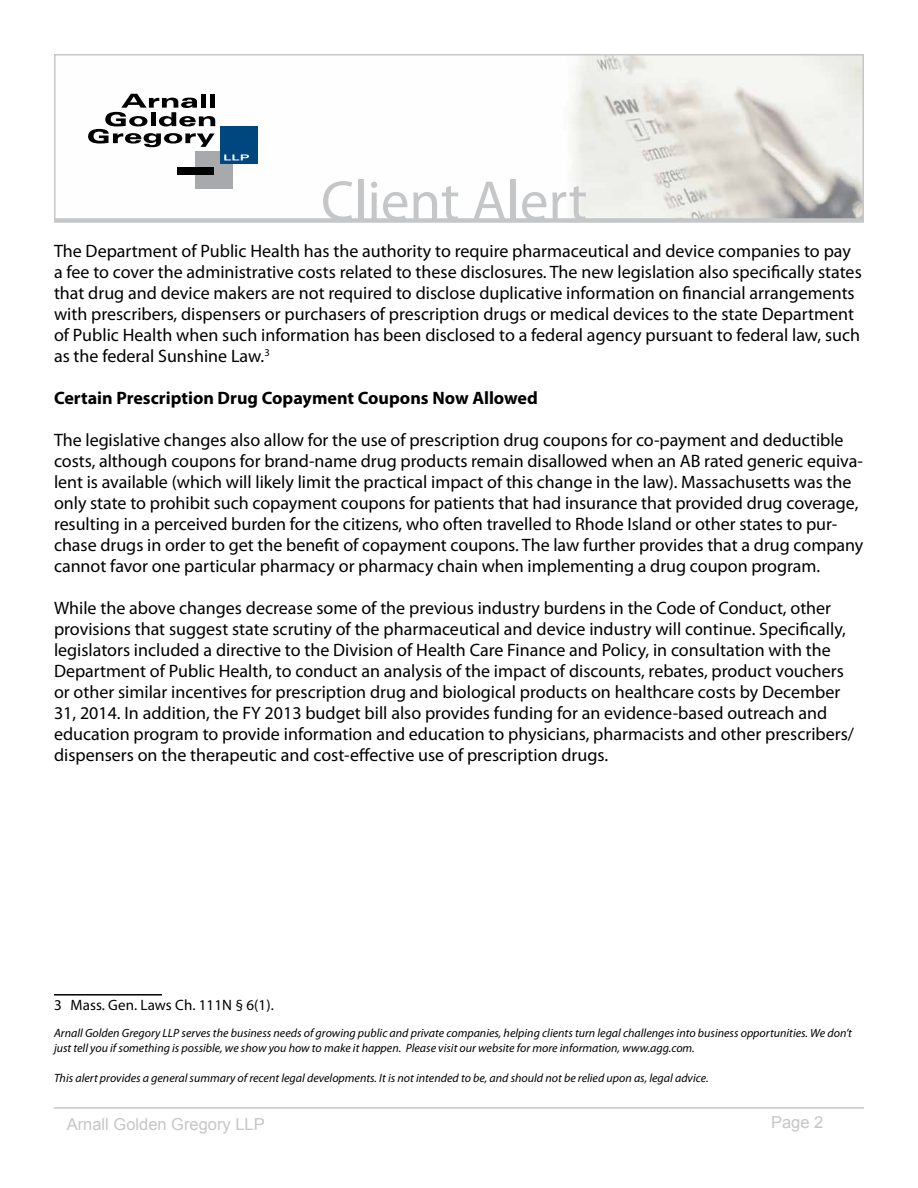
<style>
.page{position:relative;width:918px;height:1188px;background:#fff}
.page>*{position:absolute;margin:0;border:0;box-sizing:border-box;transform-origin:0 0}
.t1{font:57px "Myriad Pro";color:#c5c6c8}
.t2{font:18px/21px "Myriad Pro";color:#000}
.t3{font:700 18px "Myriad Pro";color:#000}
.t4{font:16.5px "Arial";color:#c5c6c8}
.t5{font:15px "Myriad Pro";letter-spacing:.005em;color:#000}
.t6{font:italic 12px/15px "Myriad Pro";color:#000}
</style>
<div class="page">
<hr style="left:54px;top:1107px;width:810px;height:2px;background:#c5c6c8">
<div style="left:54px;top:218px;width:810px;height:5px;background:#d3d4d5"></div>
<svg style="left:54px;top:54px;width:810px;height:168px"></svg>
<hr style="left:54px;top:994px;width:108px;height:2px;background:#000">
<h1 class="t1" style="left:321px;top:166px;width:268px">Client Alert</h1>
<p class="t2" style="left:54px;top:240px;width:809px">The Department of Public Health has the authority to require pharmaceutical and device companies to pay a fee to cover the administrative costs related to these disclosures. The new legislation also specifically states that drug and device makers are not required to disclose duplicative information on financial arrangements with prescribers, dispensers or purchasers of prescription drugs or medical devices to the state Department of Public Health when such information has been disclosed to a federal agency pursuant to federal law, such as the federal Sunshine Law.<sup>3</sup></p>
<p class="t3" style="left:54px;top:386px;width:485px">Certain Prescription Drug Copayment Coupons Now Allowed</p>
<p class="t2" style="left:54px;top:429px;width:811px">The legislative changes also allow for the use of prescription drug coupons for co-payment and deductible costs, although coupons for brand-name drug products remain disallowed when an AB rated generic equiva&shy;lent is available (which will likely limit the practical impact of this change in the law). Massachusetts was the only state to prohibit such copayment coupons for patients that had insurance that provided drug coverage, resulting in a perceived burden for the citizens, who often travelled to Rhode Island or other states to pur&shy;chase drugs in order to get the benefit of copayment coupons. The law further provides that a drug company cannot favor one particular pharmacy or pharmacy chain when implementing a drug coupon program.</p>
<p class="t2" style="left:54px;top:597px;width:802px">While the above changes decrease some of the previous industry burdens in the Code of Conduct, other provisions that suggest state scrutiny of the pharmaceutical and device industry will continue. Specifically, legislators included a directive to the Division of Health Care Finance and Policy, in consultation with the Department of Public Health, to conduct an analysis of the impact of discounts, rebates, product vouchers or other similar incentives for prescription drug and biological products on healthcare costs by December 31, 2014. In addition, the FY 2013 budget bill also provides funding for an evidence-based outreach and education program to provide information and education to physicians, pharmacists and other prescribers/ dispensers on the therapeutic and cost-effective use of prescription drugs.</p>
<p class="t5" style="left:54px;top:996px;width:221px">3 Mass. Gen. Laws Ch. 111N § 6(1).</p>
<p class="t6" style="left:54px;top:1025px;width:800px">Arnall Golden Gregory LLP serves the business needs of growing public and private companies, helping clients turn legal challenges into business opportunities. We don’t just tell you if something is possible, we show you how to make it happen. Please visit our website for more information, www.agg.com.</p>
<p class="t6" style="left:54px;top:1070px;width:656px">This alert provides a general summary of recent legal developments. It is not intended to be, and should not be relied upon as, legal advice.</p>
<p class="t4" style="left:67px;top:1114px;width:200px">Arnall Golden Gregory LLP</p>
<p class="t4" style="left:771px;top:1111px;width:54px">Page 2</p>
</div>
